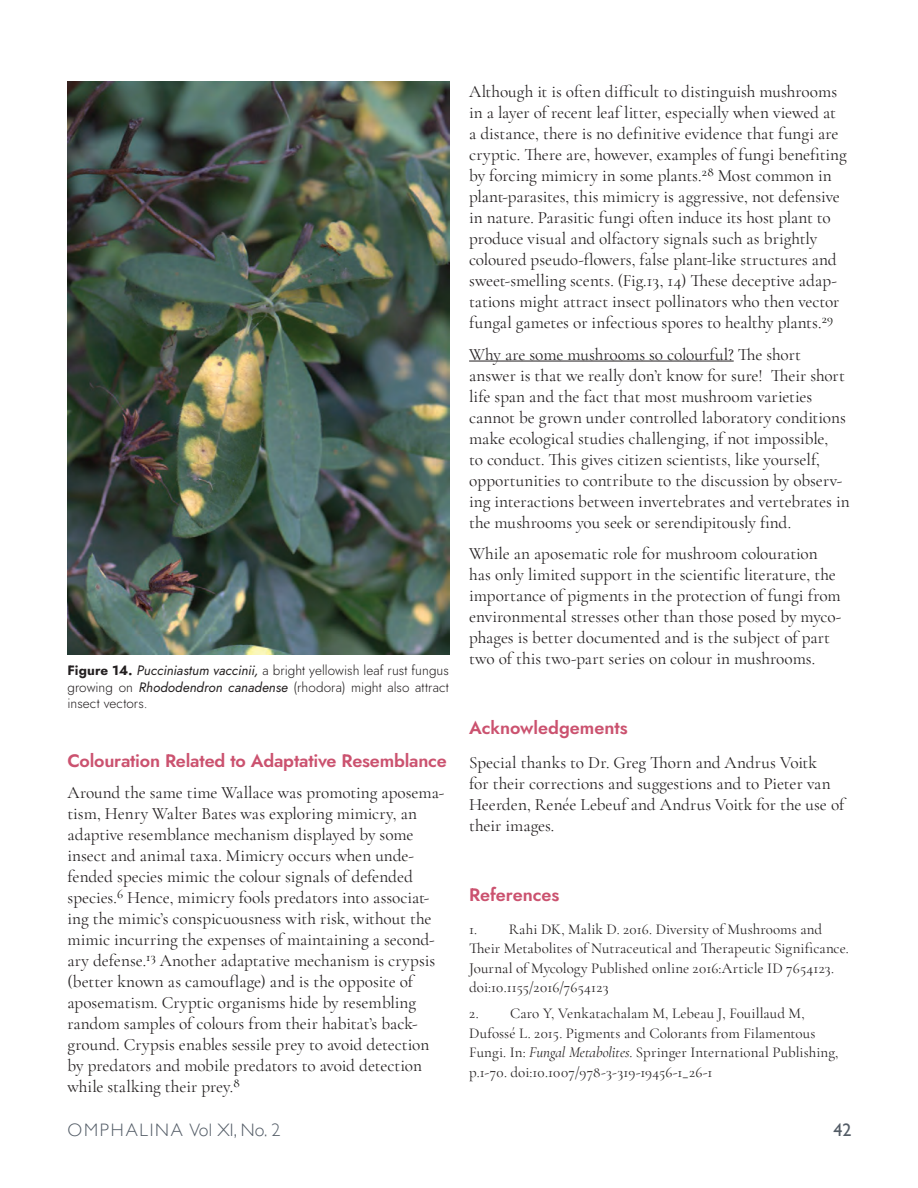
<style>
.page{position:relative;width:918px;height:1188px;background:#fff}
.page>*{position:absolute;margin:0;border:0;box-sizing:border-box;transform-origin:0 0}
.t1{font:600 18px "Jost";letter-spacing:-.01em;color:#cb526f}
.t2{font:300 18px "Gill Sans";letter-spacing:.1em;color:#535c66}
.t3{font:18px "Gill Sans";color:#535c66}
.t4{font:17.25px/21px "Cormorant Garamond";letter-spacing:-.005em;color:#231f20}
.t5{font:15px/19.5px "Cormorant Garamond";letter-spacing:.005em;color:#231f20}
.t6{font:300 13.5px/16.5px "Jost";letter-spacing:.005em;color:#231f20;text-align:justify}
.s1{font-weight:700}
.s2{font-weight:700;font-style:italic}
.s3{font-weight:400;font-style:italic}
.s4{font-style:italic}
</style>
<div class="page">
<hr style="left:469px;top:361px;width:265px;height:1px;background:#231f20">
<img style="left:68px;top:81px;width:382px;height:573px">
<p class="t6" style="left:67px;top:662px;width:383px"><span class="s1">Figure 14</span><span class="s2">.</span> <span class="s3">Pucciniastum vaccinii,</span> a bright yellowish leaf rust fungus growing on <span class="s3">Rhododendron canadense</span> (rhodora) might also attract insect vectors.</p>
<p class="t1" style="left:68px;top:748px;width:381px">Colouration Related to Adaptative Resemblance</p>
<p class="t4" style="left:67px;top:782px;width:378px">Around the same time Wallace was promoting aposema&shy;tism, Henry Walter Bates was exploring mimicry, an adaptive resemblance mechanism displayed by some insect and animal taxa. Mimicry occurs when unde&shy;fended species mimic the colour signals of defended species.<sup>6</sup> Hence, mimicry fools predators into associat&shy;ing the mimic’s conspicuousness with risk, without the mimic incurring the expenses of maintaining a second&shy;ary defense.<sup>13</sup> Another adaptative mechanism is crypsis (better known as camouflage) and is the opposite of aposematism. Cryptic organisms hide by resembling random samples of colours from their habitat’s back&shy;ground. Crypsis enables sessile prey to avoid detection by predators and mobile predators to avoid detection while stalking their prey.<sup>8</sup></p>
<p class="t4" style="left:469px;top:81px;width:379px">Although it is often difficult to distinguish mushrooms in a layer of recent leaf litter, especially when viewed at a distance, there is no definitive evidence that fungi are cryptic. There are, however, examples of fungi benefiting by forcing mimicry in some plants.<sup>28</sup> Most common in plant-parasites, this mimicry is aggressive, not defensive in nature. Parasitic fungi often induce its host plant to produce visual and olfactory signals such as brightly coloured pseudo-flowers, false plant-like structures and sweet-smelling scents. (Fig.13, 14) These deceptive adap&shy;tations might attract insect pollinators who then vector fungal gametes or infectious spores to healthy plants.<sup>29</sup></p>
<p class="t4" style="left:469px;top:344px;width:382px">Why are some mushrooms so colourful? The short answer is that we really don’t know for sure! Their short life span and the fact that most mushroom varieties cannot be grown under controlled laboratory conditions make ecological studies challenging, if not impossible,<br>to conduct. This gives citizen scientists, like yourself, opportunities to contribute to the discussion by observ&shy;ing interactions between invertebrates and vertebrates in the mushrooms you seek or serendipitously find.</p>
<p class="t4" style="left:469px;top:543px;width:374px">While an aposematic role for mushroom colouration has only limited support in the scientific literature, the importance of pigments in the protection of fungi from environmental stresses other than those posed by myco&shy;phages is better documented and is the subject of part two of this two-part series on colour in mushrooms.</p>
<p class="t1" style="left:469px;top:715px;width:160px">Acknowledgements</p>
<p class="t4" style="left:469px;top:752px;width:377px">Special thanks to Dr. Greg Thorn and Andrus Voitk<br>for their corrections and suggestions and to Pieter van Heerden, Renée Lebeuf and Andrus Voitk for the use of their images.</p>
<p class="t1" style="left:469px;top:882px;width:92px">References</p>
<p class="t5" style="left:469px;top:919px;width:10px">1.</p>
<p class="t5" style="left:469px;top:919px;width:381px;text-indent:40px">Rahi DK, Malik D. 2016. Diversity of Mushrooms and Their Metabolites of Nutraceutical and Therapeutic Significance.<br>Journal of Mycology Published online 2016:Article ID 7654123. doi:10.1155/2016/7654123</p>
<p class="t5" style="left:469px;top:1004px;width:11px">2.</p>
<p class="t5" style="left:469px;top:1004px;width:371px;text-indent:41px">Caro Y, Venkatachalam M, Lebeau J, Fouillaud M, Dufossé L. 2015. Pigments and Colorants from Filamentous Fungi. In: <span class="s4">Fungal Metabolites</span>. Springer International Publishing, p.1-70. doi:10.1007/978-3-319-19456-1_26-1</p>
<p class="t2" style="left:68px;top:1119px;width:214px">OMPHALINA Vol XI, No. 2</p>
<p class="t3" style="left:833px;top:1119px;width:19px">42</p>
</div>
